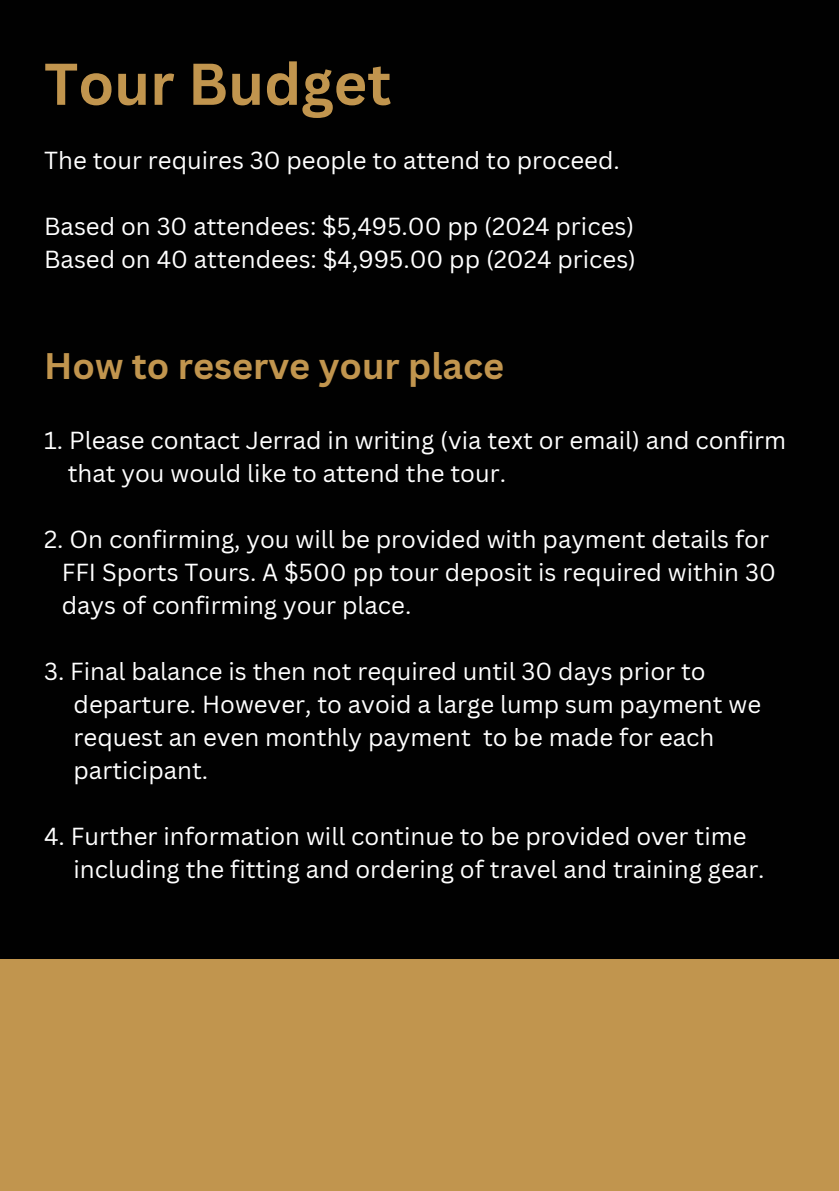
<style>
.page{position:relative;width:839px;height:1191px;background:#fff}
.page>*{position:absolute;margin:0;border:0;box-sizing:border-box;transform-origin:0 0}
.t1{font:700 57.6px "Canva Sans";color:#c1954e}
.t2{font:700 36px "Canva Sans";color:#c1954e}
.t3{font:24px "Canva Sans";color:#fff}
</style>
<div class="page">
<div style="left:0;top:0;width:838px;height:1191px;background:#010101"></div>
<div style="left:0;top:959px;width:838px;height:232px;background:#c1954e"></div>
<p class="t1" style="left:44px;top:43px;width:349px">Tour Budget</p>
<h1 class="t3" style="left:44px;top:143px;width:577px">The tour requires 30 people to attend to proceed.</h1>
<p class="t3" style="left:44px;top:209px;width:591px">Based on 30 attendees: $5,495.00 pp (2024 prices)</p>
<p class="t3" style="left:44px;top:242px;width:593px">Based on 40 attendees: $4,995.00 pp (2024 prices)</p>
<p class="t2" style="left:44px;top:340px;width:461px">How to reserve your place</p>
<h2 class="t3" style="left:44px;top:424px;width:743px">1. Please contact Jerrad in writing (via text or email) and confirm</h2>
<p class="t3" style="left:68px;top:457px;width:440px">that you would like to attend the tour.</p>
<p class="t3" style="left:44px;top:523px;width:726px">2. On confirming, you will be provided with payment details for</p>
<p class="t3" style="left:62px;top:556px;width:715px">FFI Sports Tours. A $500 pp tour deposit is required within 30</p>
<p class="t3" style="left:62px;top:589px;width:351px">days of confirming your place.</p>
<p class="t3" style="left:44px;top:655px;width:663px">3. Final balance is then not required until 30 days prior to</p>
<p class="t3" style="left:74px;top:688px;width:689px">departure. However, to avoid a large lump sum payment we</p>
<p class="t3" style="left:74px;top:721px;width:642px">request an even monthly payment to be made for each</p>
<p class="t3" style="left:74px;top:754px;width:136px">participant.</p>
<p class="t3" style="left:44px;top:820px;width:704px">4. Further information will continue to be provided over time</p>
<p class="t3" style="left:74px;top:853px;width:692px">including the fitting and ordering of travel and training gear.</p>
</div>
